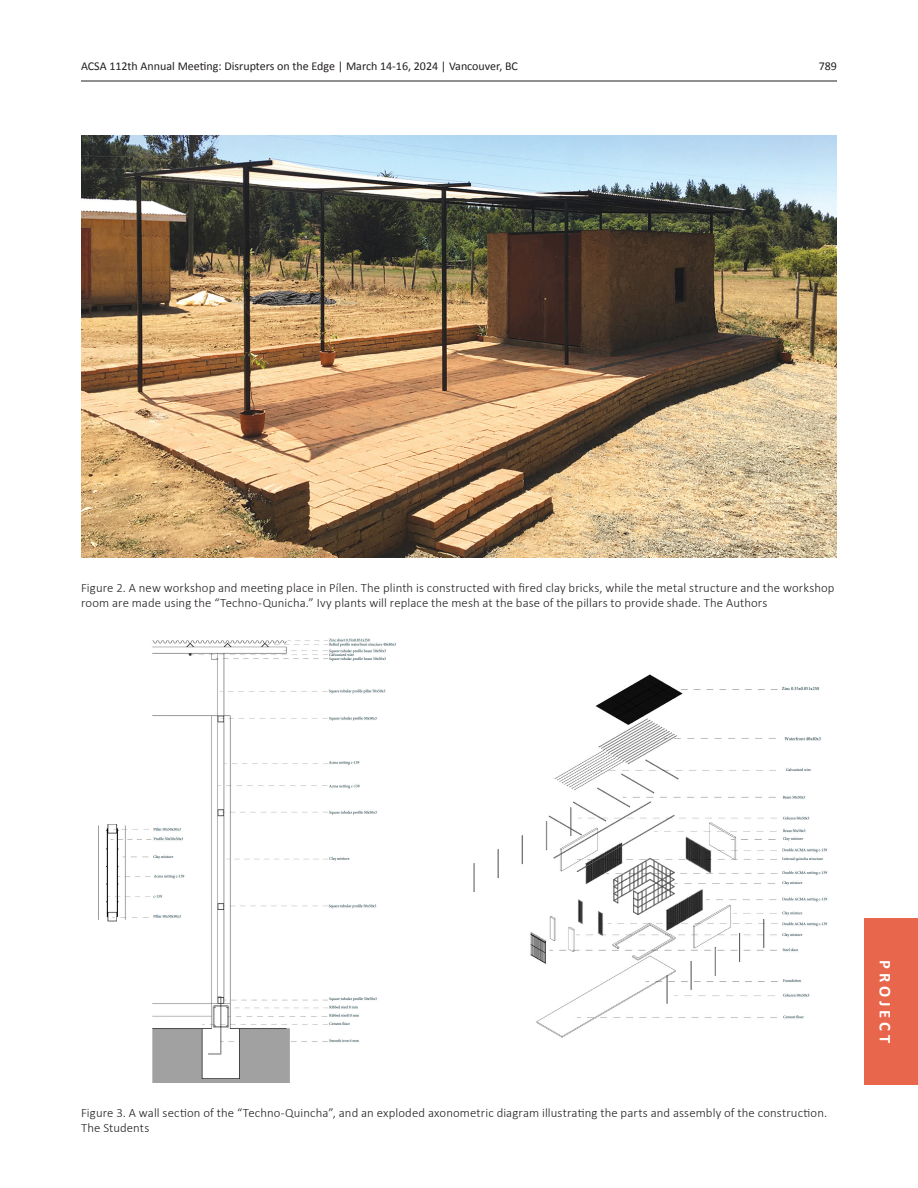
<style>
.page{position:relative;width:918px;height:1188px;background:#fff}
.page>*{position:absolute;margin:0;border:0;box-sizing:border-box;transform-origin:0 0}
.t1{font:700 16.5px "Calibri";letter-spacing:.235em;color:#fff}
._07_Caption_Text{font:300 12.75px/15.3px "Calibri";letter-spacing:.01em;color:#231f20}
.t2{font:12px "Calibri";color:#231f20}
</style>
<div class="page">
<hr style="left:81px;top:81px;width:756px;height:1px;background:#231f20">
<div style="left:864px;top:918px;width:54px;height:167px;background:#e8664b"></div>
<img style="left:98px;top:638px;width:730px;height:444px">
<img style="left:81px;top:135px;width:756px;height:423px">
<p class="t2" style="left:81px;top:57px;width:438px">ACSA 112th Annual Meeting: Disrupters on the Edge | March 14-16, 2024 | Vancouver, BC</p>
<p class="t2" style="left:819px;top:57px;width:20px">789</p>
<p class="_07_Caption_Text" style="left:81px;top:580px;width:755px">Figure 2. A new workshop and meeting place in Pílen. The plinth is constructed with fired clay bricks, while the metal structure and the workshop room are made using the “Techno-Qunicha.” Ivy plants will replace the mesh at the base of the pillars to provide shade. The Authors</p>
<p class="_07_Caption_Text" style="left:81px;top:1105px;width:748px">Figure 3. A wall section of the “Techno-Quincha”, and an exploded axonometric diagram illustrating the parts and assembly of the construction.<br>The Students</p>
<p class="t1" style="left:897px;top:960px;width:85px;rotate:90deg">PROJECT</p>
</div>
